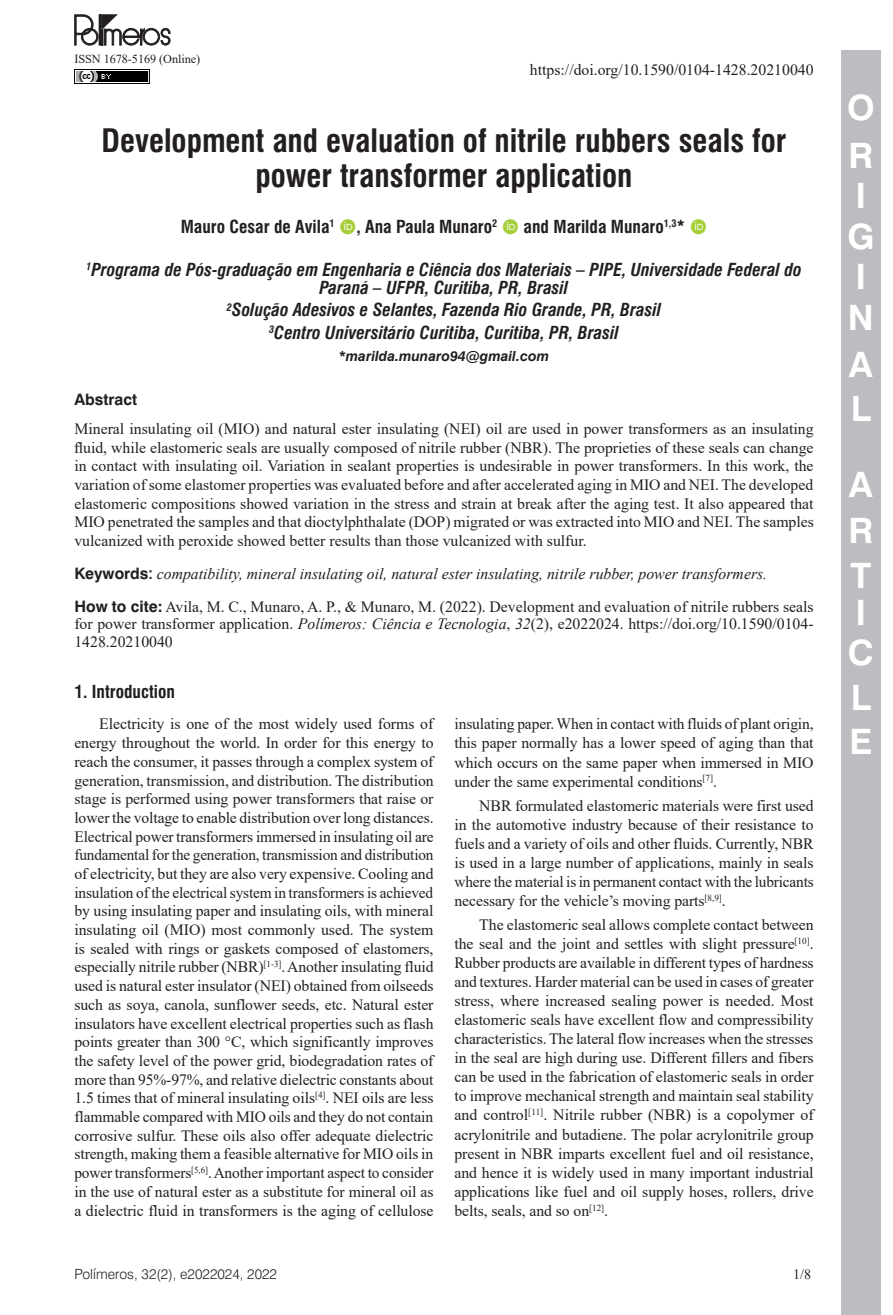
<style>
.page{position:relative;width:893px;height:1315px;background:#fff}
.page>*{position:absolute;margin:0;border:0;box-sizing:border-box;transform-origin:0 0}
.t1{font:700 35px/40.6px "Swiss 721 BT";color:#fff}
.ArticleTitle{font:700 condensed 31.5px/35.4px "Swiss 721 BT";color:#231f20;text-align:center}
.Affiliations{font:italic 700 condensed 17.5px/17.8px "Swiss 721 BT";color:#231f20;text-align:center}
.Authors{font:700 condensed 17.5px "Swiss 721 BT";color:#231f20}
.Heading1Alt{font:700 condensed 17.5px "Swiss 721 BT";color:#231f20}
.Paragraph{font:15.75px/18.7px "Times New Roman";letter-spacing:-.005em;color:#231f20;text-align:justify}
.Abstract{font:15.75px/18.7px "Times New Roman";color:#231f20;text-align:justify}
.HowToCite{font:15.75px/17.8px "Times New Roman";color:#231f20;text-align:justify}
.Keywords{font:italic 15.75px "Times New Roman";color:#231f20}
.AbstractTitle{font:700 15.75px "Swiss 721 BT";color:#231f20}
.t2{font:300 14px "Swiss 721 BT";color:#231f20}
.Correspondence{font:italic 700 14px "Swiss 721 BT";color:#231f20}
.t3{font:14px "Times New Roman";color:#231f20}
.t4{font:12.25px "Times New Roman";letter-spacing:-.005em;color:#231f20}
.s1{font-family:"Swiss 721 BT";font-weight:700;font-style:normal}
.s2{font-family:"Swiss 721 BT";font-weight:700;font-style:normal;font-stretch:condensed}
.s3{font-family:"Swiss 721 BT";font-weight:700}
.s4{font-style:italic}
</style>
<div class="page">
<div style="left:841px;top:50px;width:40px;height:1265px;background:#bcbdc0"></div>
<img style="left:74px;top:69px;width:76px;height:15px">
<svg style="left:75px;top:15px;width:95px;height:30px"></svg>
<p class="t4" style="left:74px;top:50px;width:127px">ISSN 1678-5169 (Online)</p>
<p class="Paragraph" style="left:530px;top:60px;width:285px">https://doi.org/10.1590/0104-1428.20210040</p>
<p class="ArticleTitle" style="left:101px;top:123px;width:686px">Development and evaluation of nitrile rubbers seals for power transformer application</p>
<p class="Authors" style="left:181px;top:216px;width:155px">Mauro Cesar de Avila<sup>1</sup></p>
<p class="Authors" style="left:356px;top:216px;width:142px">, Ana Paula Munaro<sup>2</sup></p>
<p class="Authors" style="left:524px;top:216px;width:163px">and Marilda Munaro<sup>1,3</sup>*</p>
<p class="Affiliations" style="left:86px;top:261px;width:717px"><sup>1</sup>Programa de Pós-graduação em Engenharia e Ciência dos Materiais – PIPE, Universidade Federal do<br>Paraná – UFPR, Curitiba, PR, Brasil</p>
<p class="Affiliations" style="left:227px;top:301px;width:436px"><sup>2</sup>Solução Adesivos e Selantes, Fazenda Rio Grande, PR, Brasil</p>
<p class="Affiliations" style="left:269px;top:324px;width:351px"><sup>3</sup>Centro Universitário Curitiba, Curitiba, PR, Brasil</p>
<p class="Correspondence" style="left:339px;top:348px;width:212px">*marilda.munaro94@gmail.com</p>
<p class="AbstractTitle" style="left:74px;top:390px;width:64px">Abstract</p>
<p class="Abstract" style="left:74px;top:419px;width:741px">Mineral insulating oil (MIO) and natural ester insulating (NEI) oil are used in power transformers as an insulating fluid, while elastomeric seals are usually composed of nitrile rubber (NBR). The proprieties of these seals can change in contact with insulating oil. Variation in sealant properties is undesirable in power transformers. In this work, the variation of some elastomer properties was evaluated before and after accelerated aging in MIO and NEI. The developed elastomeric compositions showed variation in the stress and strain at break after the aging test. It also appeared that MIO penetrated the samples and that dioctylphthalate (DOP) migrated or was extracted into MIO and NEI. The samples vulcanized with peroxide showed better results than those vulcanized with sulfur.</p>
<p class="Keywords" style="left:74px;top:563px;width:694px"><span class="s1">Keywords</span><span class="s2">:</span> compatibility, mineral insulating oil, natural ester insulating, nitrile rubber, power transformers.</p>
<p class="HowToCite" style="left:74px;top:597px;width:741px"><span class="s3">How to cite:</span> Avila, M. C., Munaro, A. P., &amp; Munaro, M. (2022). Development and evaluation of nitrile rubbers seals for power transformer application. <span class="s4">Polímeros: Ciência e Tecnologia</span>, <span class="s4">32</span>(2), e2022024. https://doi.org/10.1590/0104- 1428.20210040</p>
<p class="Heading1Alt" style="left:74px;top:681px;width:102px">1. Introduction</p>
<p class="Paragraph" style="left:74px;top:714px;width:361px;text-indent:25px">Electricity is one of the most widely used forms of energy throughout the world. In order for this energy to reach the consumer, it passes through a complex system of generation, transmission, and distribution. The distribution stage is performed using power transformers that raise or lower the voltage to enable distribution over long distances.<br>Electrical power transformers immersed in insulating oil are fundamental for the generation, transmission and distribution of electricity, but they are also very expensive. Cooling and insulation of the electrical system in transformers is achieved by using insulating paper and insulating oils, with mineral insulating oil (MIO) most commonly used. The system is sealed with rings or gaskets composed of elastomers, especially nitrile rubber (NBR)<sup>[1-3]</sup>. Another insulating fluid used is natural ester insulator (NEI) obtained from oilseeds such as soya, canola, sunflower seeds, etc. Natural ester insulators have excellent electrical properties such as flash points greater than 300 °C, which significantly improves the safety level of the power grid, biodegradation rates of more than 95%-97%, and relative dielectric constants about 1.5 times that of mineral insulating oils<sup>[4]</sup>. NEI oils are less flammable compared with MIO oils and they do not contain corrosive sulfur. These oils also offer adequate dielectric strength, making them a feasible alternative for MIO oils in power transformers<sup>[5,6]</sup>. Another important aspect to consider in the use of natural ester as a substitute for mineral oil as a dielectric fluid in transformers is the aging of cellulose</p>
<p class="Paragraph" style="left:454px;top:714px;width:361px">insulating paper. When in contact with fluids of plant origin, this paper normally has a lower speed of aging than that which occurs on the same paper when immersed in MIO under the same experimental conditions<sup>[7]</sup>.</p>
<p class="Paragraph" style="left:454px;top:795px;width:361px;text-indent:25px">NBR formulated elastomeric materials were first used in the automotive industry because of their resistance to fuels and a variety of oils and other fluids. Currently, NBR is used in a large number of applications, mainly in seals where the material is in permanent contact with the lubricants necessary for the vehicle’s moving parts<sup>[8,9]</sup>.</p>
<p class="Paragraph" style="left:454px;top:914px;width:361px;text-indent:25px">The elastomeric seal allows complete contact between the seal and the joint and settles with slight pressure<sup>[10]</sup>.<br>Rubber products are available in different types of hardness and textures. Harder material can be used in cases of greater stress, where increased sealing power is needed. Most elastomeric seals have excellent flow and compressibility characteristics. The lateral flow increases when the stresses in the seal are high during use. Different fillers and fibers can be used in the fabrication of elastomeric seals in order to improve mechanical strength and maintain seal stability and control<sup>[11]</sup>. Nitrile rubber (NBR) is a copolymer of acrylonitrile and butadiene. The polar acrylonitrile group present in NBR imparts excellent fuel and oil resistance, and hence it is widely used in many important industrial applications like fuel and oil supply hoses, rollers, drive belts, seals, and so on<sup>[12]</sup>.</p>
<p class="t2" style="left:74px;top:1265px;width:204px">Polímeros, 32(2), e2022024, 2022</p>
<p class="t3" style="left:793px;top:1264px;width:19px">1/8</p>
<h1 class="t1" style="left:847px;top:83px;width:29px;line-height:48.1px">O<br>O</h1>
<h1 class="t1" style="left:847px;top:175px;width:29px">O<br>O<br>O<br>O</h1>
<h1 class="t1" style="left:849px;top:342px;width:26px;line-height:44.1px">O<br>O</h1>
<h1 class="t1" style="left:848px;top:461px;width:26px;line-height:45.5px;text-align:justify">O O O</h1>
<h1 class="t1" style="left:848px;top:592px;width:28px;line-height:40.1px">O<br>O</h1>
<h1 class="t1" style="left:849px;top:676px;width:24px;line-height:43.4px">O<br>O</h1>
</div>
